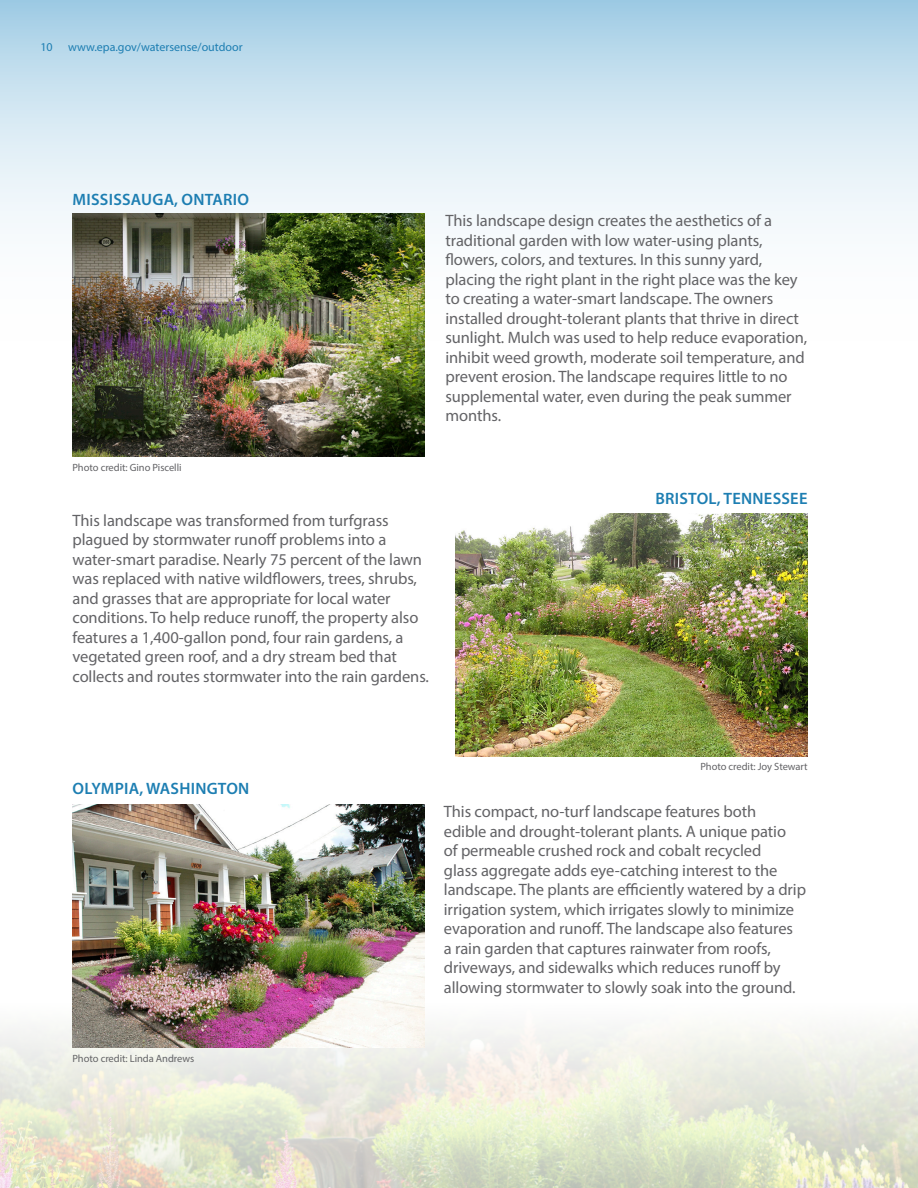
<style>
.page{position:relative;width:918px;height:1188px;background:#fff}
.page>*{position:absolute;margin:0;border:0;box-sizing:border-box;transform-origin:0 0}
.section_head{font:16.5px/19.5px "Myriad Pro";letter-spacing:-.005em;color:#636366}
.section_head-2{font:600 16.5px "Myriad Pro";letter-spacing:.015em;color:#1d7eb2}
.t1{font:12px "Myriad Pro";color:#1d7eb2}
.body{font:10.5px "Myriad Pro";letter-spacing:-.005em;color:#636366}
</style>
<div class="page">
<svg style="left:0;top:0;width:918px;height:368px"></svg>
<img style="left:0;top:948px;width:918px;height:240px">
<img style="left:72px;top:214px;width:352px;height:243px">
<img style="left:456px;top:513px;width:352px;height:243px">
<img style="left:72px;top:805px;width:352px;height:243px">
<p class="t1" style="left:40px;top:40px;width:14px">10</p>
<p class="t1" style="left:68px;top:40px;width:176px">www.epa.gov/watersense/outdoor</p>
<p class="section_head-2" style="left:73px;top:189px;width:178px">MISSISSAUGA, ONTARIO</p>
<p class="section_head" style="left:445px;top:211px;width:363px">This landscape design creates the aesthetics of a traditional garden with low water-using plants, flowers, colors, and textures. In this sunny yard, placing the right plant in the right place was the key to creating a water-smart landscape. The owners installed drought-tolerant plants that thrive in direct sunlight. Mulch was used to help reduce evaporation, inhibit weed growth, moderate soil temperature, and prevent erosion. The landscape requires little to no supplemental water, even during the peak summer months.</p>
<p class="body" style="left:72px;top:461px;width:111px">Photo credit: Gino Piscelli</p>
<p class="section_head" style="left:72px;top:510px;width:358px">This landscape was transformed from turfgrass plagued by stormwater runoff problems into a water-smart paradise. Nearly 75 percent of the lawn was replaced with native wildflowers, trees, shrubs, and grasses that are appropriate for local water conditions. To help reduce runoff, the property also features a 1,400-gallon pond, four rain gardens, a vegetated green roof, and a dry stream bed that collects and routes stormwater into the rain gardens.</p>
<p class="section_head-2" style="left:656px;top:488px;width:154px">BRISTOL, TENNESSEE</p>
<p class="section_head-2" style="left:73px;top:778px;width:178px">OLYMPIA, WASHINGTON</p>
<p class="body" style="left:72px;top:1052px;width:123px">Photo credit: Linda Andrews</p>
<p class="body" style="left:700px;top:760px;width:109px">Photo credit: Joy Stewart</p>
<p class="section_head" style="left:444px;top:802px;width:364px">This compact, no-turf landscape features both<br>edible and drought-tolerant plants. A unique patio<br>of permeable crushed rock and cobalt recycled<br>glass aggregate adds eye-catching interest to the landscape. The plants are efficiently watered by a drip irrigation system, which irrigates slowly to minimize evaporation and runoff. The landscape also features<br>a rain garden that captures rainwater from roofs, driveways, and sidewalks which reduces runoff by allowing stormwater to slowly soak into the ground.</p>
</div>
